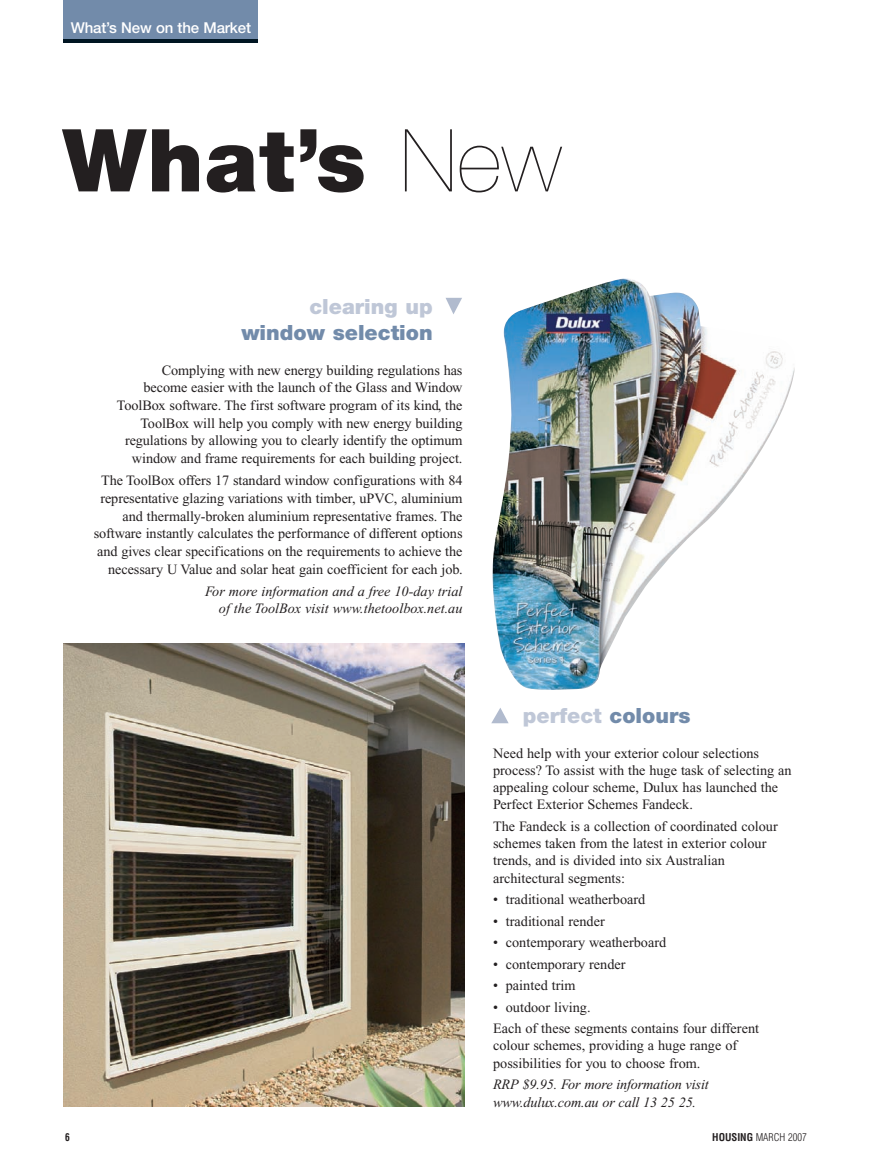
<style>
.page{position:relative;width:872px;height:1170px;background:#fff}
.page>*{position:absolute;margin:0;border:0;box-sizing:border-box;transform-origin:0 0}
.t1{font:900 86.85px "Helvetica Neue";color:#231f20}
.t2{font:900 21px "Helvetica Neue";color:#bfc7d7}
.t3{font:900 21px "Helvetica Neue";color:#728baa}
.t4{font:500 15px "Helvetica Neue";letter-spacing:-.01em;color:#fff}
.t5{font:14.25px/17.7px "Times New Roman";letter-spacing:-.005em;color:#231f20}
.t6{font:italic 14.25px/17.2px "Times New Roman";color:#231f20}
.t7{font:300 condensed 10.5px "Helvetica";color:#231f20}
.t8{font:700 condensed 10.5px "Helvetica";color:#231f20;scale:.9 1}
.s1{font-weight:200}
.s2{color:#728baa}
.s3{font-weight:700}
</style>
<div class="page">
<img style="left:492px;top:278px;width:303px;height:412px">
<img style="left:64px;top:644px;width:401px;height:462px">
<svg style="left:491px;top:708px;width:17px;height:15px"></svg>
<svg style="left:446px;top:298px;width:16px;height:16px"></svg>
<div style="left:64px;top:0;width:194px;height:43px;background:#728baa"></div>
<hr style="left:64px;top:39px;width:194px;height:4px;background:#001522">
<p class="t4" style="left:71px;top:22px;width:182px">What’s New on the Market</p>
<h1 class="t1" style="left:62px;top:129px;width:500px">What’s <span class="s1">New</span></h1>
<h2 class="t2" style="left:309px;top:299px;width:125px">clearing up</h2>
<h2 class="t3" style="left:241px;top:325px;width:193px">window selection</h2>
<p class="t5" style="left:117px;top:362px;width:347px;text-align:right">Complying with new energy building regulations has become easier with the launch of the Glass and Window ToolBox software. The first software program of its kind, the ToolBox will help you comply with new energy building regulations by allowing you to clearly identify the optimum window and frame requirements for each building project.</p>
<p class="t5" style="left:94px;top:473px;width:370px;text-align:right">The ToolBox offers 17 standard window configurations with 84 representative glazing variations with timber, uPVC, aluminium and thermally-broken aluminium representative frames. The software instantly calculates the performance of different options and gives clear specifications on the requirements to achieve the necessary U Value and solar heat gain coefficient for each job.</p>
<p class="t6" style="left:205px;top:583px;width:259px;line-height:17.7px;text-align:right">For more information and a free 10-day trial of the ToolBox visit www.thetoolbox.net.au</p>
<h2 class="t2" style="left:523px;top:708px;width:169px">perfect <span class="s2">colours</span></h2>
<p class="t5" style="left:493px;top:745px;width:300px;line-height:17.2px">Need help with your exterior colour selections process? To assist with the huge task of selecting an appealing colour scheme, Dulux has launched the Perfect Exterior Schemes Fandeck.</p>
<p class="t5" style="left:493px;top:818px;width:286px;line-height:17.2px">The Fandeck is a collection of coordinated colour schemes taken from the latest in exterior colour trends, and is divided into six Australian architectural segments:</p>
<p class="t5" style="left:493px;top:891px;width:154px">• traditional weatherboard</p>
<p class="t5" style="left:493px;top:913px;width:113px">• traditional render</p>
<p class="t5" style="left:493px;top:934px;width:175px">• contemporary weatherboard</p>
<p class="t5" style="left:493px;top:956px;width:134px">• contemporary render</p>
<p class="t5" style="left:493px;top:977px;width:84px">• painted trim</p>
<p class="t5" style="left:493px;top:997px;width:267px;line-height:21.5px">• outdoor living.<br>Each of these segments contains four different</p>
<p class="t5" style="left:493px;top:1038px;width:246px;line-height:17.2px">colour schemes, providing a huge range of possibilities for you to choose from.</p>
<p class="t6" style="left:493px;top:1077px;width:217px">RRP $9.95. For more information visit www.dulux.com.au or call 13 25 25.</p>
<p class="t8" style="left:65px;top:1131px;width:7px">6</p>
<p class="t7" style="left:712px;top:1131px;width:96px"><span class="s3">HOUSING</span> MARCH 2007</p>
</div>
